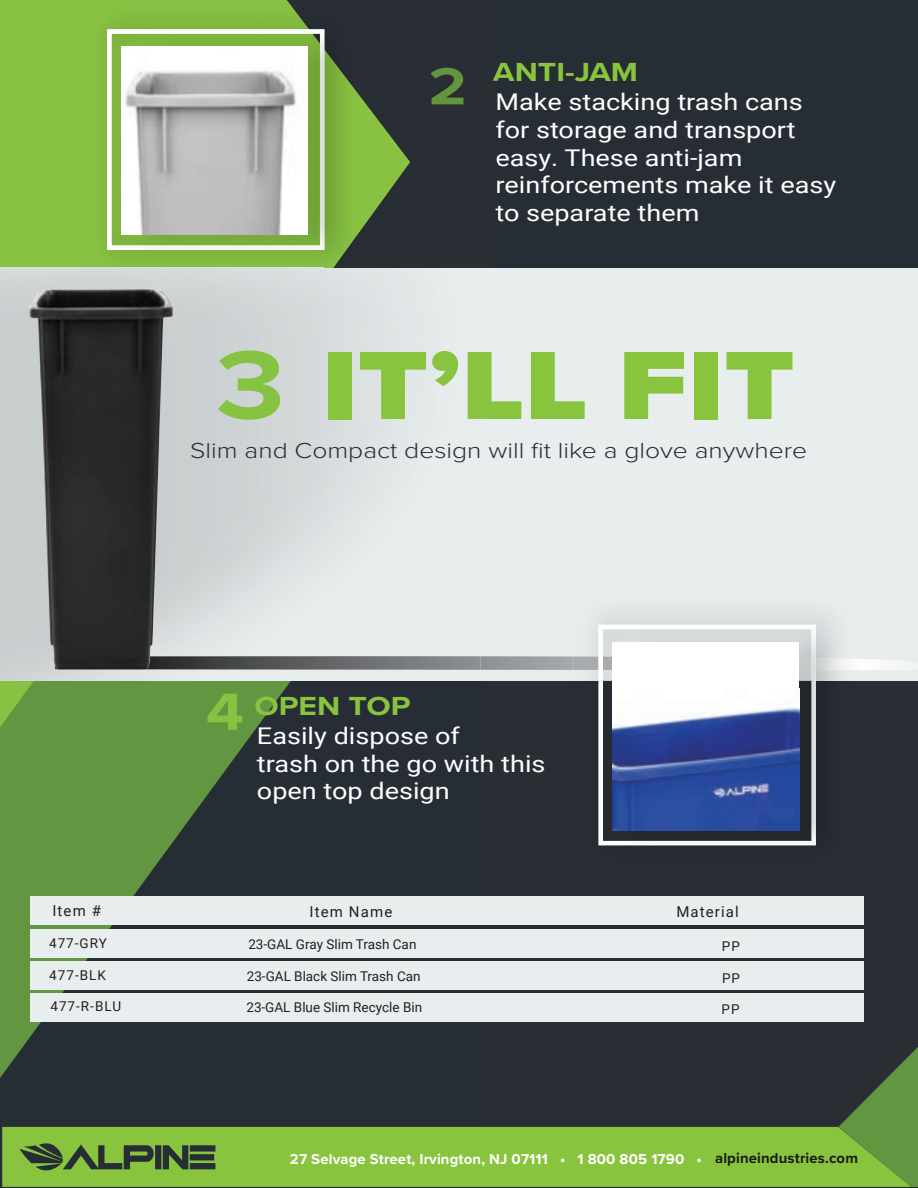
<style>
.page{position:relative;width:918px;height:1188px;background:#272d34}
.page>*{position:absolute;margin:0;border:0;box-sizing:border-box;transform-origin:0 0}
.t1{font:900 100.5px "Proxima Nova";color:#89c43f;scale:1.17 1}
.t2{font:700 27.15px "Proxima Nova";color:#89c43f;scale:1.17 1}
.t3{font:23.1px/27.6px "Roboto";color:#fff;scale:1.17 1}
.t4{font:300 22.5px "Proxima Nova";color:#272d34;scale:1.17 1}
.t5{font:15px "Roboto";letter-spacing:.075em;color:#231f20}
.t6{font:700 14.85px "Proxima Nova";letter-spacing:.01em;color:#fff}
.t7{font:13.5px "Roboto";color:#231f20}
.s1{font-weight:700;color:#87c343}
.s2{font-size:54.15px;color:#87c343}
.s3{color:#1a1a18}
</style>
<div class="page">
<svg style="left:0;top:727px;width:257px;height:351px;fill:#629640"></svg>
<svg style="left:0;top:681px;width:291px;height:46px;background:#61923f"></svg>
<div style="left:0;top:0;width:82px;height:268px;background:#89c243"></div>
<img style="left:365px;top:103px;width:45px;height:121px">
<img style="left:493px;top:71px;width:4px;height:10px">
<img style="left:431px;top:68px;width:32px;height:36px">
<svg style="left:496px;top:125px;width:2px;height:39px"></svg>
<img style="left:82px;top:0;width:283px;height:268px">
<img style="left:107px;top:29px;width:217px;height:221px">
<img style="left:121px;top:46px;width:187px;height:189px">
<div style="left:0;top:268px;width:918px;height:413px;background:linear-gradient(to right,#d0d5d6,#eff5f5)"></div>
<svg style="left:173px;top:656px;width:307px;height:14px;background:#68696b"></svg>
<img style="left:29px;top:289px;width:144px;height:382px">
<img style="left:480px;top:656px;width:435px;height:14px">
<img style="left:573px;top:615px;width:283px;height:42px">
<img style="left:573px;top:657px;width:283px;height:189px">
<img style="left:599px;top:625px;width:217px;height:220px">
<div style="left:613px;top:642px;width:186px;height:188px;background:#fff"></div>
<img style="left:613px;top:707px;width:186px;height:123px">
<svg style="left:838px;top:1047px;width:80px;height:140px"></svg>
<div style="left:2px;top:1127px;width:909px;height:60px;background:#89c43f"></div>
<svg style="left:19px;top:1142px;width:196px;height:30px"></svg>
<div style="left:30px;top:896px;width:834px;height:29px;background:#e8eeee"></div>
<div style="left:30px;top:929px;width:834px;height:29px;background:#e8eeee"></div>
<div style="left:30px;top:961px;width:834px;height:29px;background:#e8eeee"></div>
<div style="left:30px;top:993px;width:834px;height:29px;background:#e8eeee"></div>
<p class="t2" style="left:493px;top:51px;width:126px">ANTI-JAM</p>
<p class="t3" style="left:495px;top:87px;width:293px">Make stacking trash cans for storage and transport easy. These anti-jam reinforcements make it easy to separate them</p>
<h1 class="t1" style="left:216px;top:311px;width:496px"><span class="s1">3</span> IT’LL FIT</h1>
<p class="t4" style="left:190px;top:433px;width:529px">Slim and Compact design will fit like a glove anywhere</p>
<p class="t2" style="left:206px;top:685px;width:176px"><span class="s2">4</span> OPEN TOP</p>
<p class="t3" style="left:257px;top:721px;width:248px">Easily dispose of<br>trash on the go with this open top design</p>
<p class="t5" style="left:52px;top:901px;width:50px">Item #</p>
<p class="t5" style="left:310px;top:901px;width:84px">Item Name</p>
<p class="t5" style="left:676px;top:901px;width:64px">Material</p>
<p class="t7" style="left:49px;top:934px;width:59px">477-GRY</p>
<p class="t7" style="left:248px;top:935px;width:170px">23-GAL Gray Slim Trash Can</p>
<p class="t7" style="left:722px;top:937px;width:20px">PP</p>
<p class="t7" style="left:49px;top:966px;width:58px">477-BLK</p>
<p class="t7" style="left:247px;top:966px;width:175px">23-GAL Black Slim Trash Can</p>
<p class="t7" style="left:722px;top:968px;width:20px">PP</p>
<p class="t7" style="left:50px;top:997px;width:72px">477-R-BLU</p>
<p class="t7" style="left:246px;top:997px;width:177px">23-GAL Blue Slim Recycle Bin</p>
<p class="t7" style="left:722px;top:999px;width:20px">PP</p>
<p class="t6" style="left:290px;top:1148px;width:570px">27 Selvage Street, Irvington, NJ 07111 • 1 800 805 1790 • <span class="s3">alpineindustries.com</span></p>
</div>
